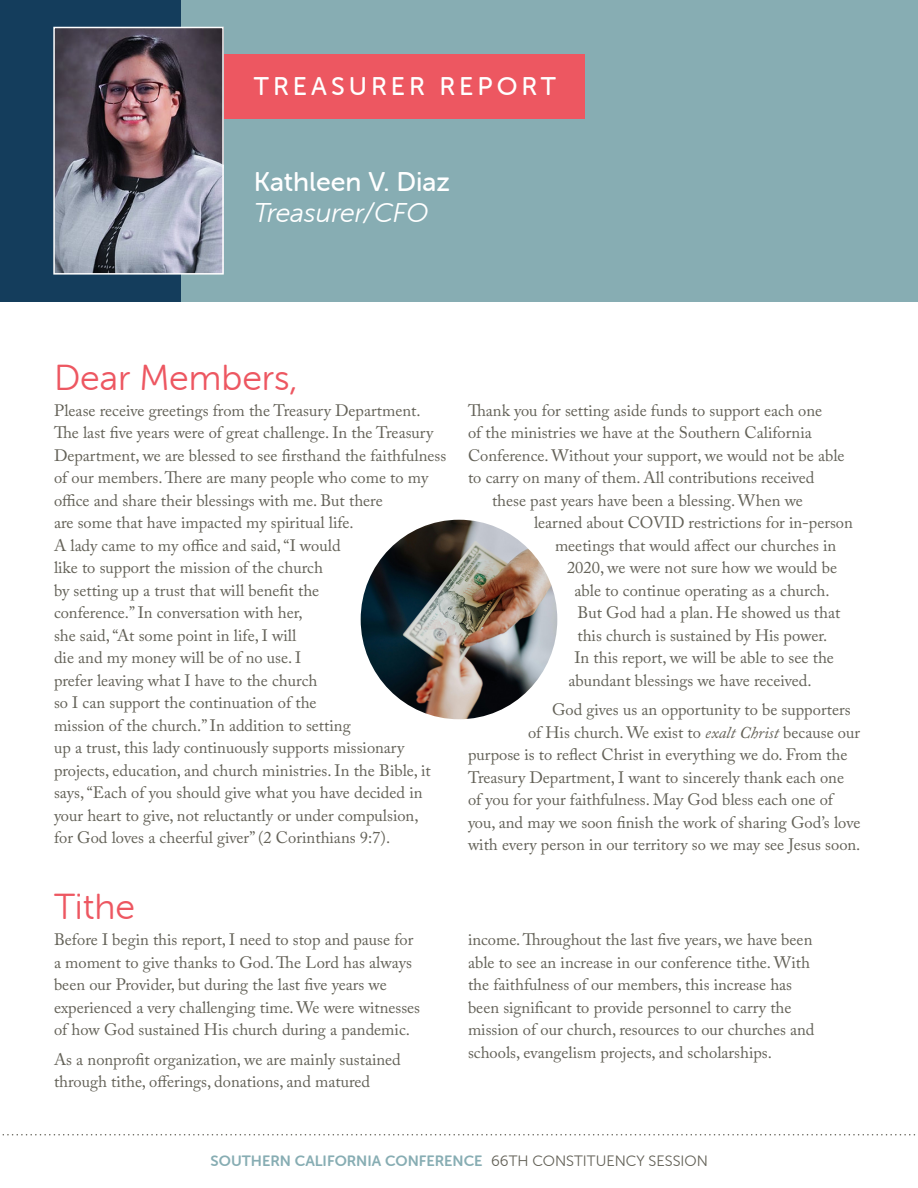
<style>
.page{position:relative;width:918px;height:1188px;background:#fff}
.page>*{position:absolute;margin:0;border:0;box-sizing:border-box;transform-origin:0 0}
.Bulleted_List{font:36px "Museo Sans Rounded 300";color:#ed5761}
.Bulleted_List-2{font:27px/31.5px "Museo Sans Rounded 500";color:#fff}
.Bulleted_List-3{font:25.5px "Museo Sans Rounded 500";letter-spacing:.16em;color:#fff}
.Bulleted_List-4{font:16.5px/22.5px "Adobe Caslon Pro";color:#636157}
.t1{font:15px "Museo Sans Rounded 700";color:#87adb3}
.s1{font-family:"Museo Sans Rounded 300";font-style:italic}
.s2{font-style:italic}
.s3{font-family:"Museo Sans Rounded 300";color:#636157}
</style>
<div class="page">
<svg style="left:2px;top:1134px;width:914px;height:2px"></svg>
<div style="left:0;top:0;width:918px;height:301px;background:#87adb3"></div>
<div style="left:140px;top:54px;width:445px;height:65px;background:#ed5761"></div>
<div style="left:0;top:0;width:181px;height:301px;background:#143d5c"></div>
<img style="left:56px;top:30px;width:165px;height:242px">
<div style="left:53px;top:27px;width:171px;height:248px;border:2px solid #fff"></div>
<img style="left:361px;top:520px;width:196px;height:199px">
<p class="Bulleted_List-3" style="left:254px;top:72px;width:304px">TREASURER REPORT</p>
<p class="Bulleted_List-2" style="left:254px;top:166px;width:198px">Kathleen V. Diaz<br><span class="s1">Treasurer/CFO</span></p>
<p class="Bulleted_List" style="left:54px;top:358px;width:245px">Dear Members,</p>
<p class="Bulleted_List-4" style="left:54px;top:399px;width:394px">Please receive greetings from the Treasury Department.<br>The last five years were of great challenge. In the Treasury Department, we are blessed to see firsthand the faithfulness of our members. There are many people who come to my office and share their blessings with me. But there<br>are some that have impacted my spiritual life.<br>A lady came to my office and said, “I would<br>like to support the mission of the church<br>by setting up a trust that will benefit the<br>conference.” In conversation with her,<br>she said, “At some point in life, I will<br>die and my money will be of no use. I<br>prefer leaving what I have to the church<br>so I can support the continuation of the<br>mission of the church.” In addition to setting<br>up a trust, this lady continuously supports missionary projects, education, and church ministries. In the Bible, it says, “Each of you should give what you have decided in your heart to give, not reluctantly or under compulsion,<br>for God loves a cheerful giver” (2 Corinthians 9:7).</p>
<p class="Bulleted_List-4" style="left:468px;top:399px;width:356px">Thank you for setting aside funds to support each one</p>
<p class="Bulleted_List-4" style="left:468px;top:421px;width:345px">of the ministries we have at the Southern California</p>
<p class="Bulleted_List-4" style="left:468px;top:444px;width:378px">Conference. Without your support, we would not be able</p>
<p class="Bulleted_List-4" style="left:468px;top:466px;width:348px">to carry on many of them. All contributions received</p>
<p class="Bulleted_List-4" style="left:492px;top:489px;width:312px">these past years have been a blessing. When we</p>
<p class="Bulleted_List-4" style="left:534px;top:511px;width:320px">learned about COVID restrictions for in-person</p>
<p class="Bulleted_List-4" style="left:555px;top:534px;width:283px">meetings that would affect our churches in</p>
<p class="Bulleted_List-4" style="left:567px;top:556px;width:272px">2020, we were not sure how we would be</p>
<p class="Bulleted_List-4" style="left:574px;top:579px;width:257px">able to continue operating as a church.</p>
<p class="Bulleted_List-4" style="left:578px;top:601px;width:264px">But God had a plan. He showed us that</p>
<p class="Bulleted_List-4" style="left:578px;top:624px;width:251px">this church is sustained by His power.</p>
<p class="Bulleted_List-4" style="left:574px;top:646px;width:261px">In this report, we will be able to see the</p>
<p class="Bulleted_List-4" style="left:568px;top:669px;width:245px">abundant blessings we have received.</p>
<p class="Bulleted_List-4" style="left:552px;top:698px;width:300px">God gives us an opportunity to be supporters</p>
<p class="Bulleted_List-4" style="left:528px;top:721px;width:334px">of His church. We exist to <span class="s2">exalt Christ</span> because our</p>
<p class="Bulleted_List-4" style="left:468px;top:743px;width:381px">purpose is to reflect Christ in everything we do. From the</p>
<p class="Bulleted_List-4" style="left:468px;top:766px;width:378px">Treasury Department, I want to sincerely thank each one</p>
<p class="Bulleted_List-4" style="left:468px;top:788px;width:367px">of you for your faithfulness. May God bless each one of</p>
<p class="Bulleted_List-4" style="left:468px;top:811px;width:394px">you, and may we soon finish the work of sharing God’s love</p>
<p class="Bulleted_List-4" style="left:468px;top:833px;width:394px">with every person in our territory so we may see Jesus soon.</p>
<p class="Bulleted_List" style="left:54px;top:888px;width:83px">Tithe</p>
<p class="Bulleted_List-4" style="left:54px;top:928px;width:368px">Before I begin this report, I need to stop and pause for a moment to give thanks to God. The Lord has always been our Provider, but during the last five years we experienced a very challenging time. We were witnesses of how God sustained His church during a pandemic.</p>
<p class="Bulleted_List-4" style="left:54px;top:1048px;width:348px">As a nonprofit organization, we are mainly sustained through tithe, offerings, donations, and matured</p>
<p class="Bulleted_List-4" style="left:468px;top:928px;width:348px">income. Throughout the last five years, we have been able to see an increase in our conference tithe. With the faithfulness of our members, this increase has been significant to provide personnel to carry the mission of our church, resources to our churches and schools, evangelism projects, and scholarships.</p>
<p class="t1" style="left:211px;top:1153px;width:499px">SOUTHERN CALIFORNIA CONFERENCE <span class="s3">66TH CONSTITUENCY SESSION</span></p>
</div>
